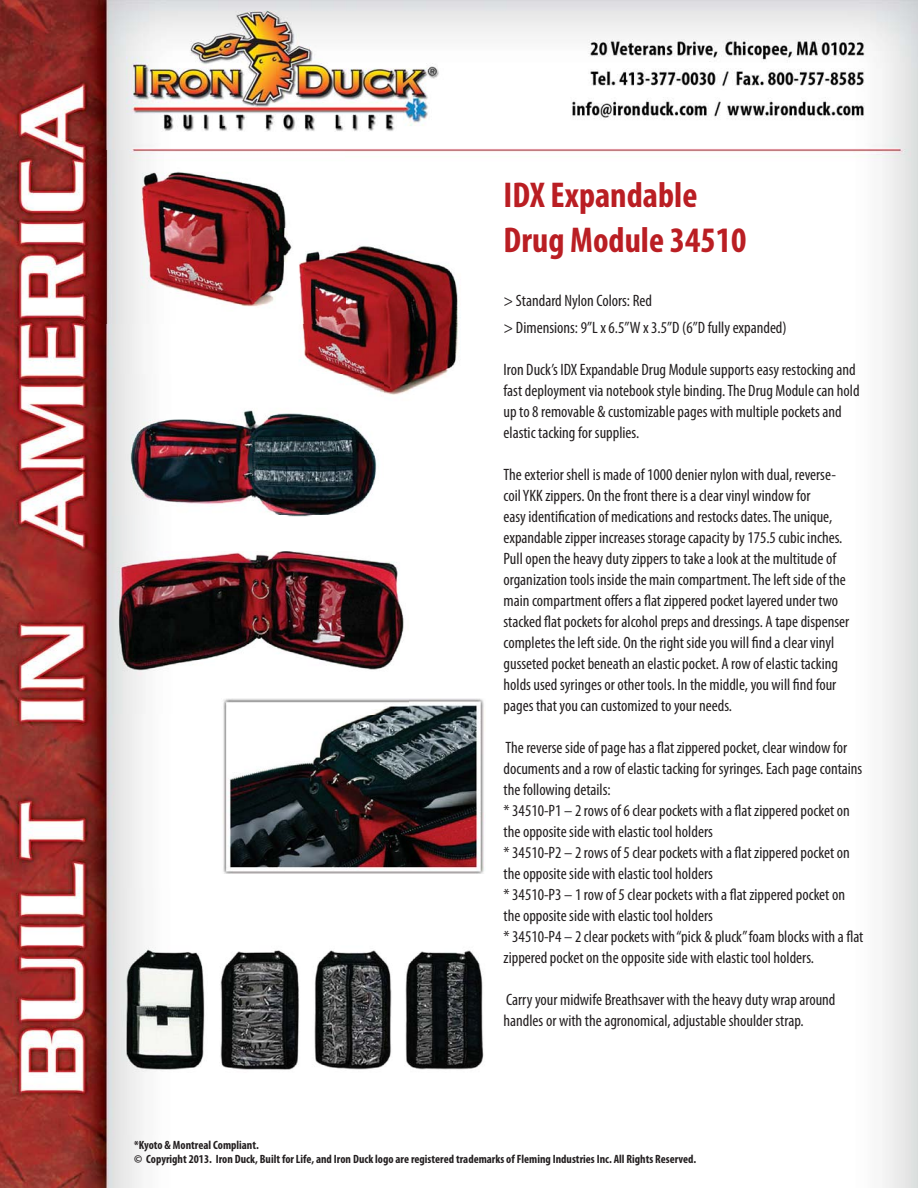
<style>
.page{position:relative;width:918px;height:1188px;background:#fff}
.page>*{position:absolute;margin:0;border:0;box-sizing:border-box;transform-origin:0 0}
.t1{font:700 condensed 36px/45px "Myriad Pro";color:#ba1e23}
.t2{font:condensed 16.5px/21px "Myriad Pro";color:#231f20}
.t3{font:700 condensed 12px/14.4px "Myriad Pro";color:#231f20}
</style>
<div class="page">
<img style="left:0;top:0;width:918px;height:1188px">
<img style="left:112px;top:516px;width:297px;height:198px">
<img style="left:122px;top:889px;width:368px;height:245px">
<img style="left:242px;top:228px;width:264px;height:176px">
<img style="left:506px;top:228px;width:1px;height:31px">
<svg style="left:505px;top:295px;width:1px;height:15px"></svg>
<svg style="left:505px;top:321px;width:1px;height:16px"></svg>
<svg style="left:504px;top:364px;width:2px;height:36px"></svg>
<img style="left:120px;top:374px;width:264px;height:176px">
<img style="left:242px;top:374px;width:142px;height:30px">
<img style="left:222px;top:698px;width:264px;height:176px">
<img style="left:222px;top:698px;width:187px;height:16px">
<img style="left:84px;top:150px;width:261px;height:174px">
<img style="left:242px;top:228px;width:103px;height:96px">
<h1 class="t1" style="left:504px;top:175px;width:244px">IDX Expandable<br>Drug Module 34510</h1>
<p class="t2" style="left:504px;top:288px;width:285px;line-height:27px">&gt; Standard Nylon Colors: Red<br>&gt; Dimensions: 9”L x 6.5”W x 3.5”D (6”D fully expanded)</p>
<p class="t2" style="left:504px;top:360px;width:358px">Iron Duck’s IDX Expandable Drug Module supports easy restocking and fast deployment via notebook style binding. The Drug Module can hold up to 8 removable &amp; customizable pages with multiple pockets and elastic tacking for supplies.</p>
<p class="t2" style="left:504px;top:465px;width:347px">The exterior shell is made of 1000 denier nylon with dual, reverse&shy;coil YKK zippers. On the front there is a clear vinyl window for<br>easy identification of medications and restocks dates. The unique, expandable zipper increases storage capacity by 175.5 cubic inches.<br>Pull open the heavy duty zippers to take a look at the multitude of organization tools inside the main compartment. The left side of the main compartment offers a flat zippered pocket layered under two stacked flat pockets for alcohol preps and dressings. A tape dispenser completes the left side. On the right side you will find a clear vinyl gusseted pocket beneath an elastic pocket. A row of elastic tacking holds used syringes or other tools. In the middle, you will find four pages that you can customized to your needs.</p>
<p class="t2" style="left:504px;top:738px;width:361px">The reverse side of page has a flat zippered pocket, clear window for documents and a row of elastic tacking for syringes. Each page contains the following details:<br>* 34510-P1 – 2 rows of 6 clear pockets with a flat zippered pocket on the opposite side with elastic tool holders<br>* 34510-P2 – 2 rows of 5 clear pockets with a flat zippered pocket on the opposite side with elastic tool holders<br>* 34510-P3 – 1 row of 5 clear pockets with a flat zippered pocket on the opposite side with elastic tool holders<br>* 34510-P4 – 2 clear pockets with “pick &amp; pluck” foam blocks with a flat zippered pocket on the opposite side with elastic tool holders.</p>
<p class="t2" style="left:504px;top:990px;width:333px">Carry your midwife Breathsaver with the heavy duty wrap around handles or with the agronomical, adjustable shoulder strap.</p>
<p class="t3" style="left:134px;top:1139px;width:563px">*Kyoto &amp; Montreal Compliant.<br>© Copyright 2013. Iron Duck, Built for Life, and Iron Duck logo are registered trademarks of Fleming Industries Inc. All Rights Reserved.</p>
</div>
